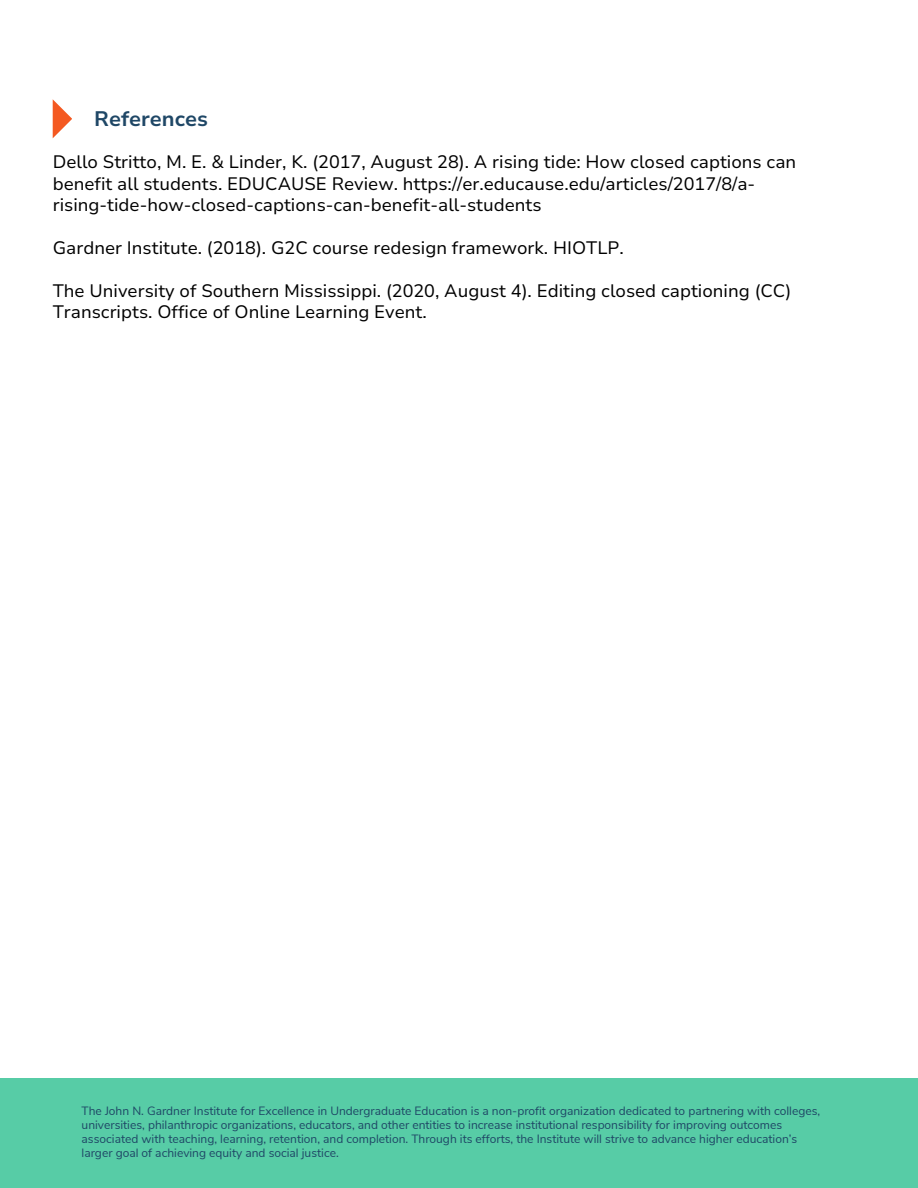
<style>
.page{position:relative;width:918px;height:1188px;background:#fff}
.page>*{position:absolute;margin:0;border:0;box-sizing:border-box;transform-origin:0 0}
.t1{font:700 21px "Nunito Sans 10 pt";color:#1f4766}
.t2{font:18px/21.3px "Nunito Sans 10 pt";color:#000}
.t3{font:12px/14px "Nunito Sans";color:#1f4766}
</style>
<div class="page">
<svg style="left:53px;top:99px;width:19px;height:39px"></svg>
<div style="left:0;top:1079px;width:918px;height:109px;background:#57cca6"></div>
<h2 class="t1" style="left:94px;top:104px;width:115px">References</h2>
<p class="t2" style="left:53px;top:152px;width:745px">Dello Stritto, M. E. &amp; Linder, K. (2017, August 28). A rising tide: How closed captions can benefit all students. EDUCAUSE Review. https://er.educause.edu/articles/2017/8/a&shy;rising-tide-how-closed-captions-can-benefit-all-students</p>
<h1 class="t2" style="left:53px;top:237px;width:573px">Gardner Institute. (2018). G2C course redesign framework. HIOTLP.</h1>
<h2 class="t2" style="left:53px;top:280px;width:740px">The University of Southern Mississippi. (2020, August 4). Editing closed captioning (CC)<br>Transcripts. Office of Online Learning Event.</h2>
<h2 class="t3" style="left:82px;top:1105px;width:740px">The John N. Gardner Institute for Excellence in Undergraduate Education is a non-profit organization dedicated to partnering with colleges, universities, philanthropic organizations, educators, and other entities to increase institutional responsibility for improving outcomes associated with teaching, learning, retention, and completion. Through its efforts, the Institute will strive to advance higher education’s larger goal of achieving equity and social justice.</h2>
</div>
